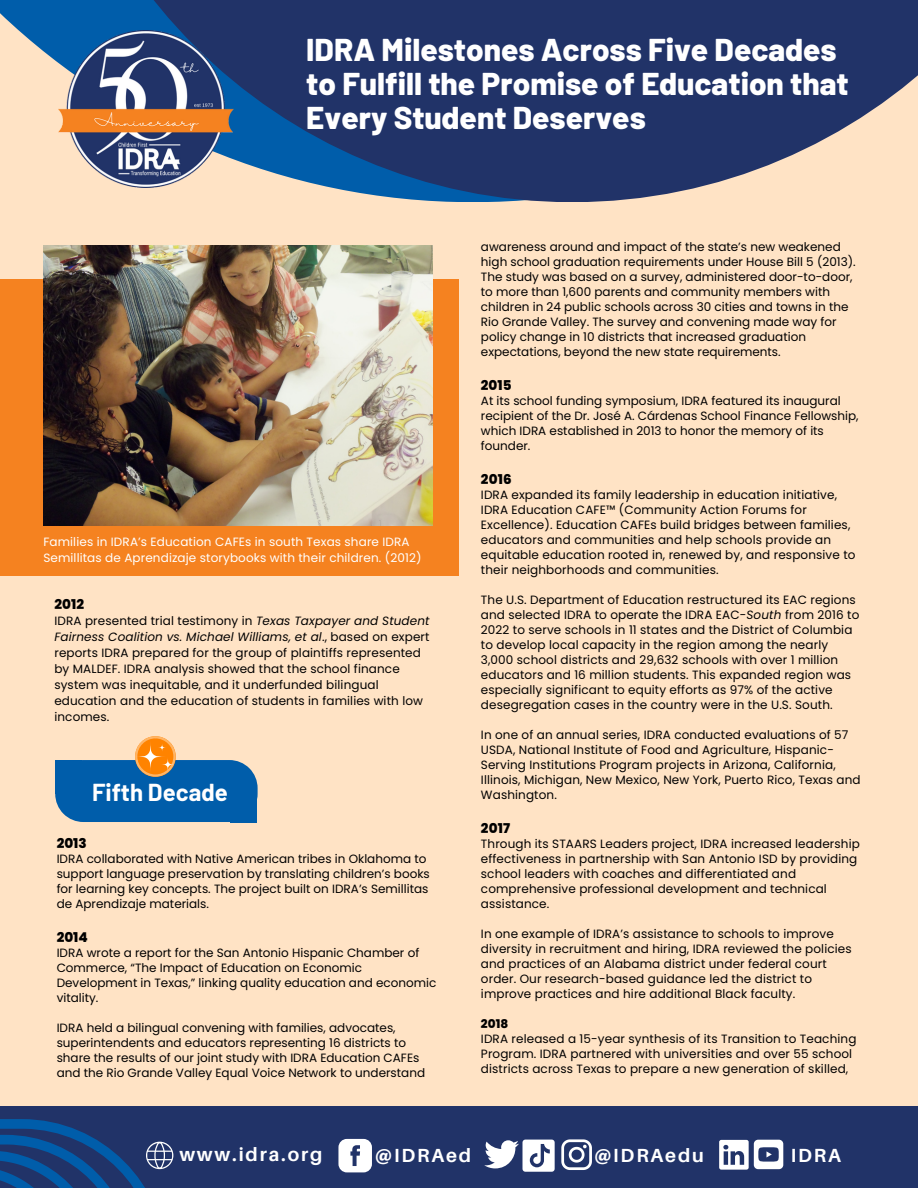
<style>
.page{position:relative;width:918px;height:1188px;background:#ffe3c5}
.page>*{position:absolute;margin:0;border:0;box-sizing:border-box;transform-origin:0 0}
.t1{font:800 31.5px/33.8px "Barlow";color:#fff}
.t2{font:700 24px "Barlow";color:#fff}
.t3{font:700 19.05px "Aileron";letter-spacing:.095em;color:#fff}
.t4{font:800 13.5px "Poppins";letter-spacing:.005em;color:#000}
.t5{font:12px/15px "Poppins";letter-spacing:.01em;color:#000}
.t6{font:12px/16px "Poppins";letter-spacing:.01em;color:#fff}
.t7{font:800 12px "Poppins";color:#000}
.s1{font-style:italic}
</style>
<div class="page">
<div style="left:0;top:1106px;width:918px;height:82px;background:#213368"></div>
<svg style="left:0;top:1119px;width:173px;height:69px"></svg>
<svg style="left:338px;top:1139px;width:34px;height:33px"></svg>
<svg style="left:719px;top:1140px;width:64px;height:30px"></svg>
<svg style="left:484px;top:1139px;width:108px;height:33px"></svg>
<svg style="left:0;top:0;width:38px;height:47px;fill:#005daa"></svg>
<svg style="left:38px;top:0;width:880px;height:202px;background:#3f517c"></svg>
<img style="left:58px;top:30px;width:176px;height:158px">
<div style="left:0;top:279px;width:459px;height:296px;background:#f58220"></div>
<img style="left:43px;top:245px;width:390px;height:281px">
<svg style="left:55px;top:736px;width:202px;height:86px"></svg>
<p class="t1" style="left:306px;top:32px;width:544px">IDRA Milestones Across Five Decades to Fulfill the Promise of Education that<br>Every Student Deserves</p>
<p class="t6" style="left:43px;top:534px;width:380px">Families in IDRA’s Education CAFEs in south Texas share IDRA<br>Semillitas de Aprendizaje storybooks with their children. (2012)</p>
<p class="t4" style="left:54px;top:595px;width:31px">2012</p>
<p class="t5" style="left:54px;top:613px;width:377px;line-height:16px">IDRA presented trial testimony in <span class="s1">Texas Taxpayer and Student Fairness Coalition vs. Michael Williams, et al</span>., based on expert reports IDRA prepared for the group of plaintiffs represented by MALDEF. IDRA analysis showed that the school finance system was inequitable, and it underfunded bilingual education and the education of students in families with low incomes.</p>
<p class="t2" style="left:92px;top:777px;width:137px">Fifth Decade</p>
<p class="t4" style="left:57px;top:834px;width:32px">2013</p>
<p class="t5" style="left:57px;top:852px;width:375px">IDRA collaborated with Native American tribes in Oklahoma to support language preservation by translating children’s books for learning key concepts. The project built on IDRA’s Semillitas de Aprendizaje materials.</p>
<p class="t4" style="left:57px;top:928px;width:33px">2014</p>
<p class="t5" style="left:57px;top:946px;width:381px">IDRA wrote a report for the San Antonio Hispanic Chamber of Commerce, “The Impact of Education on Economic Development in Texas,” linking quality education and economic vitality.</p>
<p class="t5" style="left:57px;top:1021px;width:370px">IDRA held a bilingual convening with families, advocates, superintendents and educators representing 16 districts to share the results of our joint study with IDRA Education CAFEs and the Rio Grande Valley Equal Voice Network to understand</p>
<p class="t5" style="left:481px;top:240px;width:376px">awareness around and impact of the state’s new weakened high school graduation requirements under House Bill 5 (2013).<br>The study was based on a survey, administered door-to-door, to more than 1,600 parents and community members with children in 24 public schools across 30 cities and towns in the Rio Grande Valley. The survey and convening made way for policy change in 10 districts that increased graduation expectations, beyond the new state requirements.</p>
<p class="t4" style="left:481px;top:376px;width:32px">2015</p>
<p class="t5" style="left:481px;top:394px;width:379px">At its school funding symposium, IDRA featured its inaugural recipient of the Dr. José A. Cárdenas School Finance Fellowship, which IDRA established in 2013 to honor the memory of its founder.</p>
<p class="t4" style="left:481px;top:470px;width:32px">2016</p>
<p class="t5" style="left:481px;top:488px;width:376px">IDRA expanded its family leadership in education initiative, IDRA Education CAFE™ (Community Action Forums for Excellence). Education CAFEs build bridges between families, educators and communities and help schools provide an equitable education rooted in, renewed by, and responsive to their neighborhoods and communities.</p>
<p class="t5" style="left:481px;top:593px;width:380px">The U.S. Department of Education restructured its EAC regions and selected IDRA to operate the IDRA EAC-<span class="s1">South</span> from 2016 to 2022 to serve schools in 11 states and the District of Columbia to develop local capacity in the region among the nearly 3,000 school districts and 29,632 schools with over 1 million educators and 16 million students. This expanded region was especially significant to equity efforts as 97% of the active desegregation cases in the country were in the U.S. South.</p>
<p class="t5" style="left:481px;top:728px;width:381px">In one of an annual series, IDRA conducted evaluations of 57<br>USDA, National Institute of Food and Agriculture, Hispanic-Serving Institutions Program projects in Arizona, California, Illinois, Michigan, New Mexico, New York, Puerto Rico, Texas and Washington.</p>
<p class="t4" style="left:481px;top:819px;width:31px">2017</p>
<p class="t5" style="left:481px;top:837px;width:380px">Through its STAARS Leaders project, IDRA increased leadership effectiveness in partnership with San Antonio ISD by providing school leaders with coaches and differentiated and comprehensive professional development and technical assistance.</p>
<p class="t5" style="left:481px;top:927px;width:372px">In one example of IDRA’s assistance to schools to improve diversity in recruitment and hiring, IDRA reviewed the policies and practices of an Alabama district under federal court order. Our research-based guidance led the district to improve practices and hire additional Black faculty.</p>
<p class="t7" style="left:481px;top:1016px;width:29px">2018</p>
<p class="t5" style="left:481px;top:1032px;width:377px">IDRA released a 15-year synthesis of its Transition to Teaching<br>Program. IDRA partnered with universities and over 55 school districts across Texas to prepare a new generation of skilled,</p>
<p class="t3" style="left:179px;top:1142px;width:145px">www.idra.org</p>
<p class="t3" style="left:375px;top:1143px;width:97px">@IDRAed</p>
<p class="t3" style="left:594px;top:1143px;width:111px">@IDRAedu</p>
<p class="t3" style="left:791px;top:1143px;width:52px">IDRA</p>
</div>
